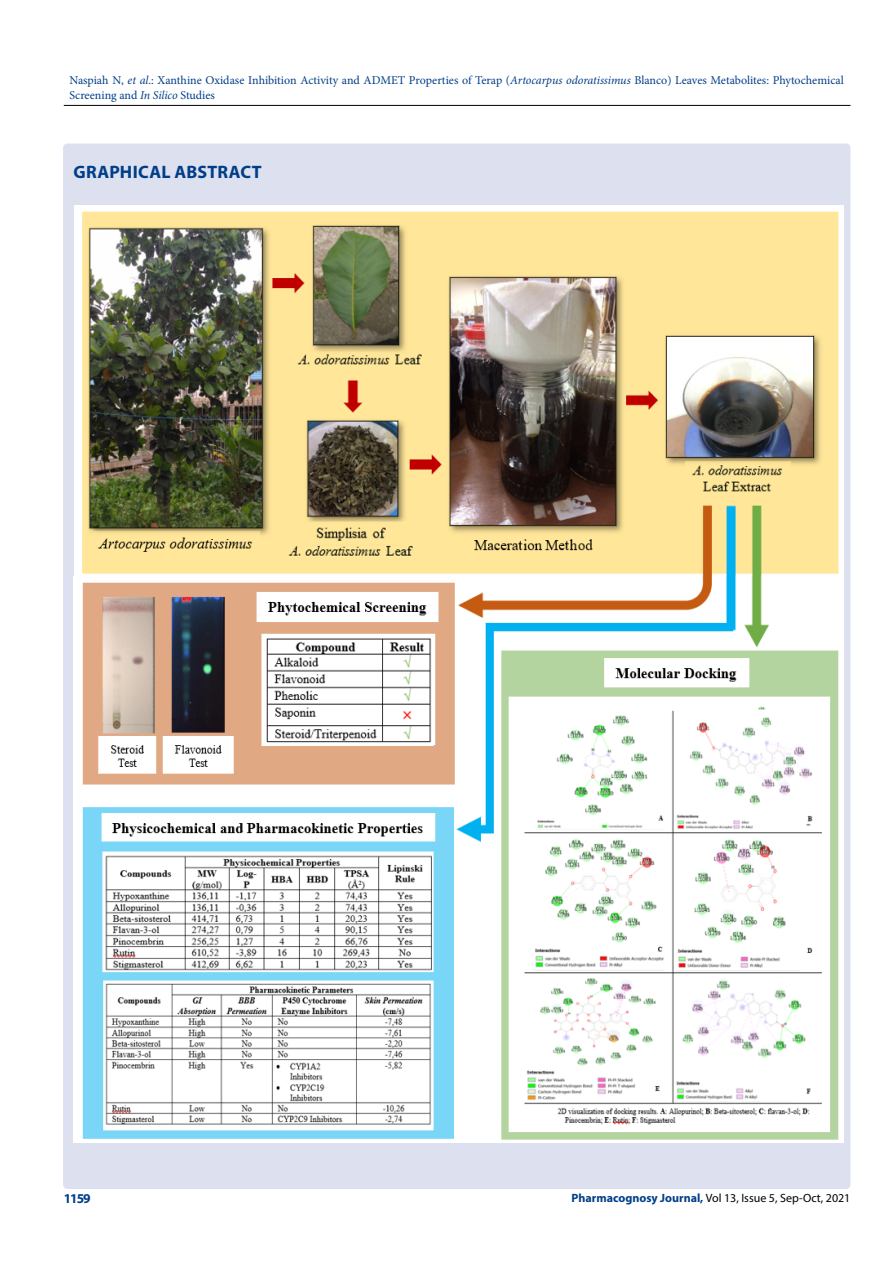
<style>
.page{position:relative;width:893px;height:1263px;background:#fff}
.page>*{position:absolute;margin:0;border:0;box-sizing:border-box;transform-origin:0 0}
.t1{font:700 18px "Myriad Pro";letter-spacing:.015em;color:#003e88}
.t2{font:700 13.5px "Myriad Pro";color:#003e88}
.t3{font:12px/14.4px "Minion Pro";color:#003e88}
.t4{font:12px "Myriad Pro";color:#000}
.s1{font-style:italic}
.s2{font-weight:700;color:#003e88}
</style>
<div class="page">
<hr style="left:64px;top:105px;width:786px;height:1px;background:#000">
<div style="left:63px;top:144px;width:787px;height:1045px;background:#dde0ef;border-radius:4px"></div>
<img style="left:73px;top:206px;width:771px;height:936px">
<p class="t3" style="left:69px;top:73px;width:776px">Naspiah N, <span class="s1">et al</span>.: Xanthine Oxidase Inhibition Activity and ADMET Properties of Terap (<span class="s1">Artocarpus odoratissimus</span> Blanco) Leaves Metabolites: Phytochemical<br>Screening and <span class="s1">In Silico</span> Studies</p>
<h1 class="t1" style="left:73px;top:160px;width:190px">GRAPHICAL ABSTRACT</h1>
<p class="t2" style="left:64px;top:1189px;width:29px">1159</p>
<p class="t4" style="left:572px;top:1190px;width:280px"><span class="s2">Pharmacognosy Journal,</span> Vol 13, Issue 5, Sep-Oct, 2021</p>
</div>
